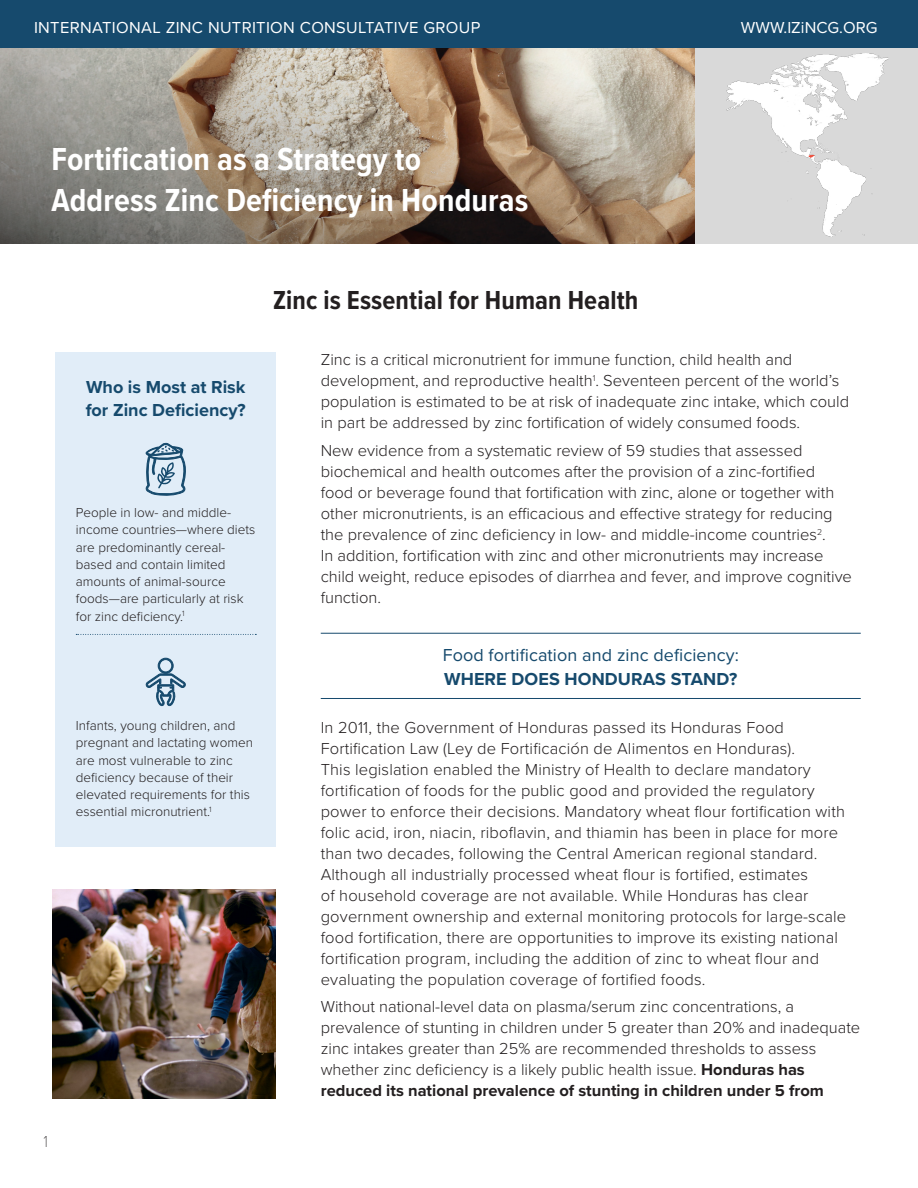
<style>
.page{position:relative;width:918px;height:1188px;background:#fff}
.page>*{position:absolute;margin:0;border:0;box-sizing:border-box;transform-origin:0 0}
.Sub-title{font:700 33px/40.5px "Proxima Nova Cond";letter-spacing:.005em;color:#fff}
.Sub-title-2{font:700 27px "Proxima Nova Cond";letter-spacing:.005em;color:#231f20}
.Header_3{font:18px/24px "Proxima Nova";letter-spacing:.005em;color:#164a6d}
.Header_2{font:700 18px/22.5px "Proxima Nova";color:#164a6d}
.Body_Text{font:300 16.5px/21px "Proxima Nova";color:#231f20}
.t1{font:16.5px "Proxima Nova";letter-spacing:.02em;color:#fff}
.t2{font:16.5px "Proxima Nova";color:#fff}
.t3{font:100 16.5px "Proxima Nova T";color:#231f20}
.Figure_text_-_line_d{font:300 13.5px/17.2px "Proxima Nova";color:#231f20}
.Figure__Text{font:300 13.5px/17.2px "Proxima Nova";color:#231f20}
.s1{font-weight:700}
</style>
<div class="page">
<svg style="left:1px;top:48px;width:695px;height:196px;background:#9a8c7c"></svg>
<div style="left:696px;top:48px;width:222px;height:196px;background:#d9d9d9"></div>
<img style="left:727px;top:53px;width:161px;height:183px">
<img style="left:52px;top:890px;width:224px;height:209px">
<div style="left:0;top:0;width:918px;height:48px;background:#164a6d"></div>
<hr style="left:321px;top:633px;width:540px;height:1px;background:#164a6d">
<hr style="left:321px;top:698px;width:540px;height:1px;background:#164a6d">
<div style="left:56px;top:352px;width:220px;height:495px;background:#e1edf8"></div>
<svg style="left:76px;top:634px;width:180px;height:1px"></svg>
<svg style="left:145px;top:443px;width:41px;height:53px"></svg>
<svg style="left:146px;top:658px;width:40px;height:48px"></svg>
<p class="t1" style="left:34px;top:16px;width:448px">INTERNATIONAL ZINC NUTRITION CONSULTATIVE GROUP</p>
<p class="t2" style="left:741px;top:16px;width:138px">WWW.IZiNCG.ORG</p>
<p class="Sub-title" style="left:51px;top:138px;width:479px">Fortification as a Strategy to<br>Address Zinc Deficiency in Honduras</p>
<p class="t3" style="left:43px;top:1129px;width:6px">1</p>
<p class="Header_2" style="left:86px;top:376px;width:162px">Who is Most at Risk for Zinc Deficiency?</p>
<p class="Figure_text_-_line_d" style="left:76px;top:503px;width:181px">People in low- and middle&shy;income countries—where diets are predominantly cereal&shy;based and contain limited amounts of animal-source foods—are particularly at risk for zinc deficiency.<sup>1</sup></p>
<p class="Figure__Text" style="left:76px;top:716px;width:179px">Infants, young children, and pregnant and lactating women are most vulnerable to zinc deficiency because of their elevated requirements for this essential micronutrient.<sup>1</sup></p>
<p class="Sub-title-2" style="left:273px;top:280px;width:367px">Zinc is Essential for Human Health</p>
<p class="Body_Text" style="left:321px;top:348px;width:530px">Zinc is a critical micronutrient for immune function, child health and development, and reproductive health<sup>1</sup>. Seventeen percent of the world’s population is estimated to be at risk of inadequate zinc intake, which could in part be addressed by zinc fortification of widely consumed foods.</p>
<p class="Body_Text" style="left:321px;top:439px;width:533px">New evidence from a systematic review of 59 studies that assessed biochemical and health outcomes after the provision of a zinc-fortified food or beverage found that fortification with zinc, alone or together with other micronutrients, is an efficacious and effective strategy for reducing the prevalence of zinc deficiency in low- and middle-income countries<sup>2</sup>.<br>In addition, fortification with zinc and other micronutrients may increase child weight, reduce episodes of diarrhea and fever, and improve cognitive function.</p>
<p class="Header_3" style="left:443px;top:642px;width:298px">Food fortification and zinc deficiency:<br><span class="s1">WHERE DOES HONDURAS STAND?</span></p>
<p class="Body_Text" style="left:321px;top:716px;width:527px">In 2011, the Government of Honduras passed its Honduras Food Fortification Law (Ley de Fortificación de Alimentos en Honduras).<br>This legislation enabled the Ministry of Health to declare mandatory fortification of foods for the public good and provided the regulatory power to enforce their decisions. Mandatory wheat flour fortification with folic acid, iron, niacin, riboflavin, and thiamin has been in place for more than two decades, following the Central American regional standard.<br>Although all industrially processed wheat flour is fortified, estimates<br>of household coverage are not available. While Honduras has clear government ownership and external monitoring protocols for large-scale food fortification, there are opportunities to improve its existing national fortification program, including the addition of zinc to wheat flour and evaluating the population coverage of fortified foods.</p>
<p class="Body_Text" style="left:321px;top:995px;width:541px">Without national-level data on plasma/serum zinc concentrations, a prevalence of stunting in children under 5 greater than 20% and inadequate zinc intakes greater than 25% are recommended thresholds to assess whether zinc deficiency is a likely public health issue. <span class="s1">Honduras has reduced its national prevalence of stunting in children under 5 from</span></p>
</div>
